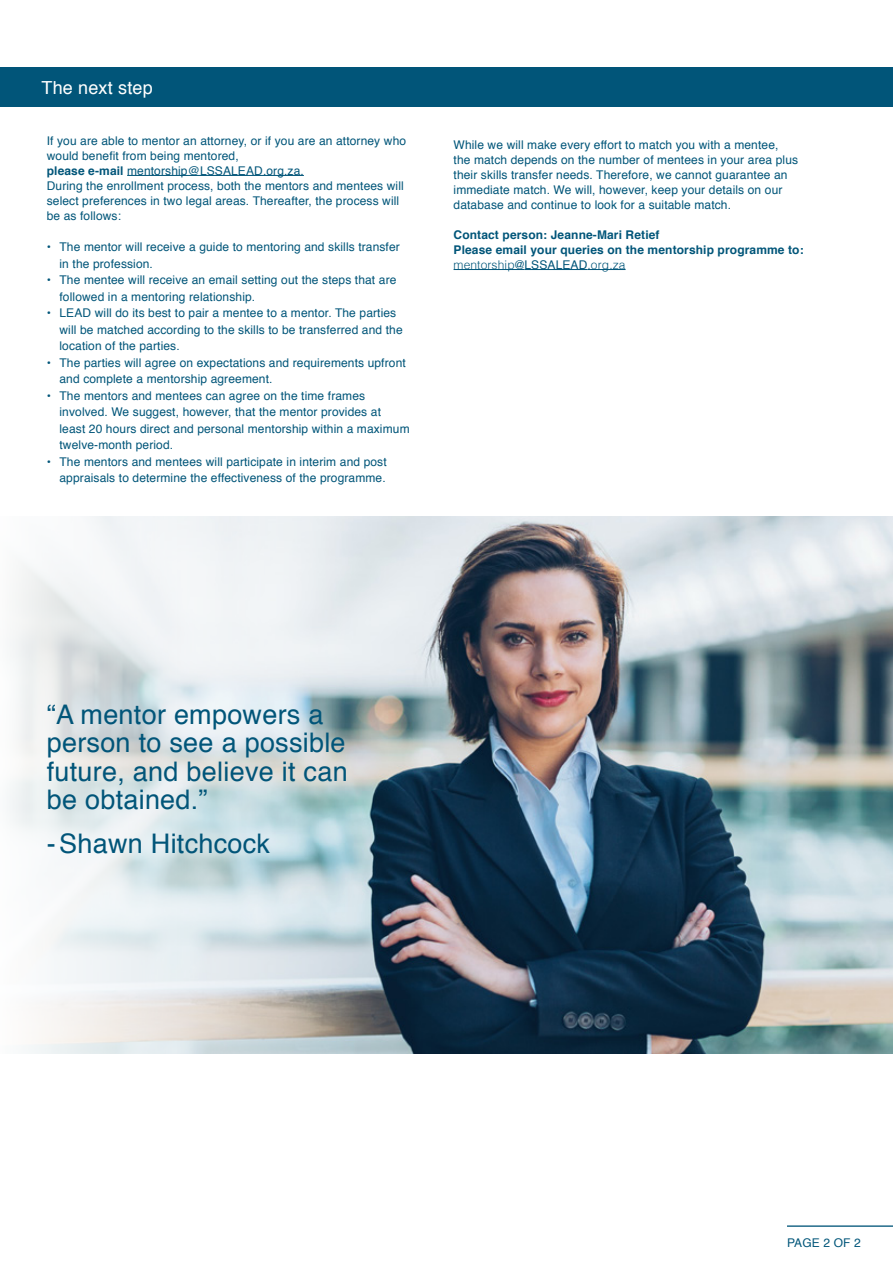
<style>
.page{position:relative;width:893px;height:1263px;background:#fff}
.page>*{position:absolute;margin:0;border:0;box-sizing:border-box;transform-origin:0 0}
.t1{font:27px/28.5px "Helvetica";letter-spacing:.01em;color:#015579}
.t2{font:18px "Helvetica";letter-spacing:.01em;color:#fff}
.t3{font:12px/15px "Helvetica";letter-spacing:.01em;color:#015579}
.t4{font:700 12px/15px "Helvetica";letter-spacing:.01em;color:#015579}
.s1{font-weight:700}
.s2{font-weight:300}
.s3{font-weight:400}
</style>
<div class="page">
<img style="left:404px;top:516px;width:489px;height:537px">
<svg style="left:9px;top:516px;width:395px;height:538px"></svg>
<hr style="left:787px;top:1225px;width:106px;height:2px;background:#015579">
<div style="left:0;top:68px;width:893px;height:39px;background:#015579"></div>
<hr style="left:127px;top:175px;width:177px;height:1px;background:#015579">
<hr style="left:454px;top:269px;width:70px;height:1px;background:#015579">
<hr style="left:524px;top:269px;width:63px;height:1px;background:#015579">
<hr style="left:587px;top:269px;width:39px;height:1px;background:#015579">
<h2 class="t2" style="left:41px;top:74px;width:113px">The next step</h2>
<p class="t3" style="left:47px;top:133px;width:361px">If you are able to mentor an attorney, or if you are an attorney who would benefit from being mentored,<br><span class="s1">please e-mail</span> mentorship@LSSALEAD.org.za.<br>During the enrollment process, both the mentors and mentees will select preferences in two legal areas. Thereafter, the process will be as follows:</p>
<p class="t3" style="left:60px;top:239px;width:342px;line-height:16.5px;text-indent:-13px">• The mentor will receive a guide to mentoring and skills transfer in the profession.</p>
<p class="t3" style="left:60px;top:272px;width:338px;line-height:16.5px;text-indent:-13px">• The mentee will receive an email setting out the steps that are followed in a mentoring relationship.</p>
<p class="t3" style="left:60px;top:305px;width:345px;line-height:16.5px;text-indent:-13px">• LEAD will do its best to pair a mentee to a mentor. The parties will be matched according to the skills to be transferred and the location of the parties.</p>
<p class="t3" style="left:60px;top:354px;width:348px;line-height:16.5px;text-indent:-13px">• The parties will agree on expectations and requirements upfront and complete a mentorship agreement.</p>
<p class="t3" style="left:60px;top:387px;width:352px;line-height:16.5px;text-indent:-13px">• The mentors and mentees can agree on the time frames involved. We suggest, however, that the mentor provides at least 20 hours direct and personal mentorship within a maximum twelve-month period.</p>
<p class="t3" style="left:47px;top:453px;width:341px;line-height:16.5px;text-align:right">• The mentors and mentees will participate in interim and post appraisals to determine the effectiveness of the programme.</p>
<p class="t3" style="left:454px;top:137px;width:346px">While we will make every effort to match you with a mentee, the match depends on the number of mentees in your area plus their skills transfer needs. Therefore, we cannot guarantee an immediate match. We will, however, keep your details on our database and continue to look for a suitable match.</p>
<p class="t4" style="left:454px;top:227px;width:352px">Contact person: Jeanne-Mari Retief<br>Please email your queries on the mentorship programme to: <span class="s2">mentorship@</span><span class="s3">LSSALEAD</span><span class="s2">.org.za</span></p>
<h1 class="t1" style="left:47px;top:701px;width:302px">“A mentor empowers a person to see a possible future, and believe it can be obtained.”</h1>
<h1 class="t1" style="left:47px;top:830px;width:225px">-Shawn Hitchcock</h1>
<p class="t3" style="left:787px;top:1235px;width:75px">PAGE 2 OF 2</p>
</div>
